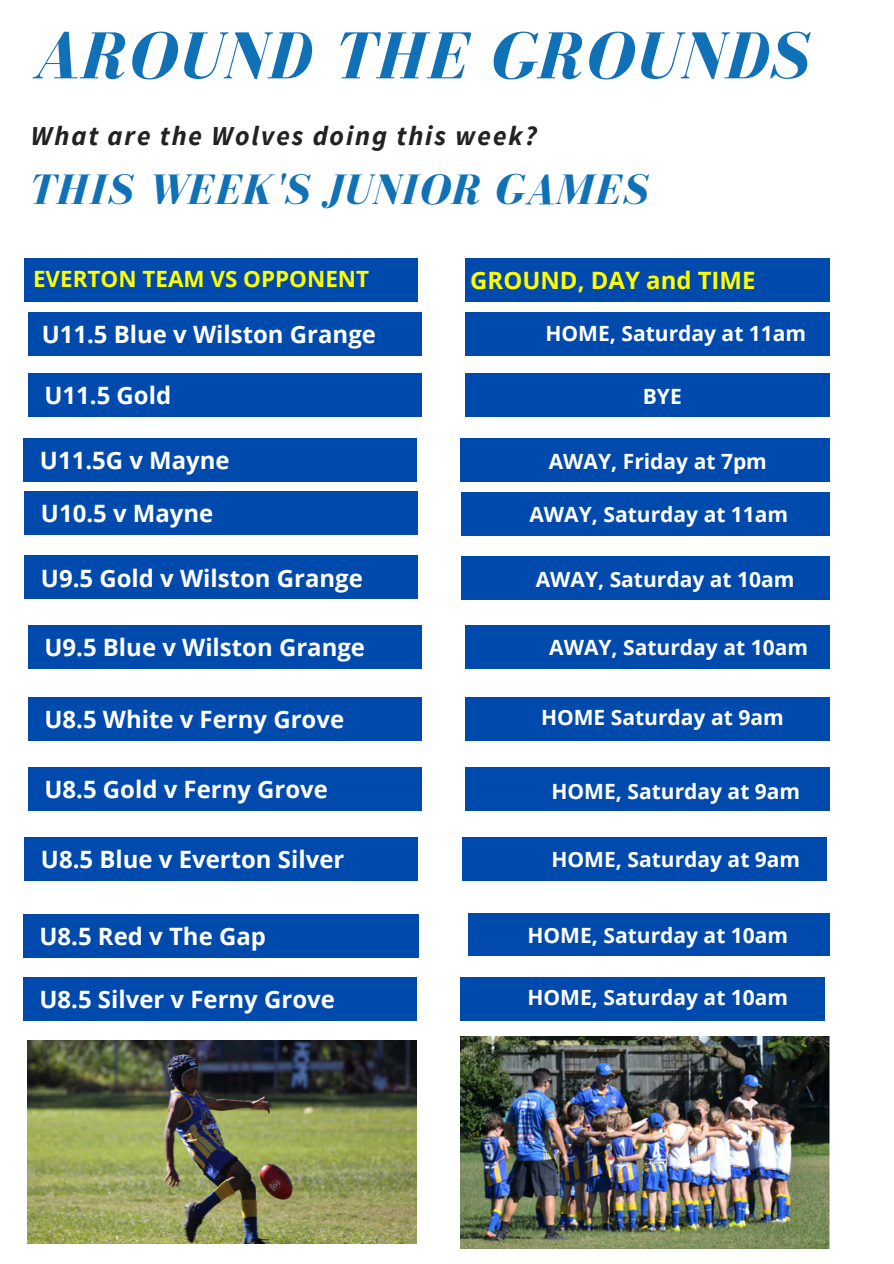
<style>
.page{position:relative;width:894px;height:1264px;background:#fff}
.page>*{position:absolute;margin:0;border:0;box-sizing:border-box;transform-origin:0 0}
.t1{font:italic 700 68.4px "Bodoni FLF";letter-spacing:.03em;color:#1171b6}
.t2{font:italic 700 43.8px "Bodoni FLF";letter-spacing:.03em;color:#1171b6}
.t3{font:italic 700 27.3px "Source Sans Pro";letter-spacing:.07em;color:#222}
.t4{font:700 23.85px "Open Sans";color:#fff}
.t5{font:700 23.85px "Open Sans";color:#fefd02}
.t6{font:700 22.35px "Open Sans";color:#fefd02}
.t7{font:700 21px "Open Sans";color:#fff}
</style>
<div class="page">
<div style="left:28px;top:312px;width:393px;height:43px;background:#004aad"></div>
<div style="left:465px;top:312px;width:364px;height:43px;background:#004aad"></div>
<div style="left:28px;top:373px;width:393px;height:43px;background:#004aad"></div>
<div style="left:465px;top:373px;width:364px;height:43px;background:#004aad"></div>
<div style="left:24px;top:491px;width:394px;height:43px;background:#004aad"></div>
<div style="left:461px;top:492px;width:368px;height:43px;background:#004aad"></div>
<div style="left:24px;top:258px;width:394px;height:43px;background:#004aad"></div>
<div style="left:465px;top:258px;width:364px;height:43px;background:#004aad"></div>
<div style="left:24px;top:555px;width:394px;height:44px;background:#004aad"></div>
<div style="left:461px;top:555px;width:368px;height:44px;background:#004aad"></div>
<div style="left:28px;top:625px;width:393px;height:43px;background:#004aad"></div>
<div style="left:465px;top:625px;width:364px;height:43px;background:#004aad"></div>
<div style="left:28px;top:697px;width:393px;height:44px;background:#004aad"></div>
<div style="left:465px;top:697px;width:364px;height:44px;background:#004aad"></div>
<div style="left:28px;top:767px;width:393px;height:43px;background:#004aad"></div>
<div style="left:465px;top:767px;width:364px;height:43px;background:#004aad"></div>
<div style="left:24px;top:837px;width:394px;height:43px;background:#004aad"></div>
<div style="left:461px;top:837px;width:365px;height:43px;background:#004aad"></div>
<div style="left:23px;top:913px;width:395px;height:44px;background:#004aad"></div>
<div style="left:468px;top:912px;width:361px;height:43px;background:#004aad"></div>
<div style="left:23px;top:976px;width:394px;height:44px;background:#004aad"></div>
<div style="left:460px;top:976px;width:364px;height:44px;background:#004aad"></div>
<div style="left:23px;top:438px;width:394px;height:43px;background:#004aad"></div>
<div style="left:460px;top:438px;width:369px;height:44px;background:#004aad"></div>
<img style="left:460px;top:1036px;width:369px;height:212px">
<img style="left:28px;top:1040px;width:388px;height:203px">
<p class="t1" style="left:32px;top:19px;width:776px">AROUND THE GROUNDS</p>
<p class="t3" style="left:31px;top:118px;width:507px">What are the Wolves doing this week?</p>
<p class="t2" style="left:28px;top:166px;width:620px">THIS WEEK'S JUNIOR GAMES</p>
<p class="t6" style="left:33px;top:263px;width:337px">EVERTON TEAM VS OPPONENT</p>
<p class="t5" style="left:470px;top:263px;width:287px">GROUND, DAY and TIME</p>
<p class="t4" style="left:42px;top:317px;width:336px">U11.5 Blue v Wilston Grange</p>
<p class="t4" style="left:44px;top:379px;width:128px">U11.5 Gold</p>
<p class="t7" style="left:545px;top:319px;width:262px">HOME, Saturday at 11am</p>
<p class="t7" style="left:642px;top:382px;width:40px">BYE</p>
<p class="t4" style="left:40px;top:443px;width:191px">U11.5G v Mayne</p>
<p class="t7" style="left:548px;top:446px;width:219px">AWAY, Friday at 7pm</p>
<p class="t4" style="left:41px;top:496px;width:174px">U10.5 v Mayne</p>
<p class="t7" style="left:529px;top:499px;width:260px">AWAY, Saturday at 11am</p>
<p class="t4" style="left:41px;top:561px;width:323px">U9.5 Gold v Wilston Grange</p>
<p class="t4" style="left:44px;top:568px;width:54px">U9.5</p>
<p class="t7" style="left:535px;top:564px;width:260px">AWAY, Saturday at 10am</p>
<p class="t4" style="left:44px;top:631px;width:322px">U9.5 Blue v Wilston Grange</p>
<p class="t7" style="left:549px;top:632px;width:260px">AWAY, Saturday at 10am</p>
<p class="t4" style="left:44px;top:703px;width:301px">U8.5 White v Ferny Grove</p>
<p class="t7" style="left:541px;top:703px;width:244px">HOME Saturday at 9am</p>
<p class="t4" style="left:44px;top:772px;width:285px">U8.5 Gold v Ferny Grove</p>
<p class="t7" style="left:551px;top:776px;width:250px">HOME, Saturday at 9am</p>
<p class="t4" style="left:41px;top:842px;width:305px">U8.5 Blue v Everton Silver</p>
<p class="t7" style="left:551px;top:844px;width:250px">HOME, Saturday at 9am</p>
<p class="t4" style="left:39px;top:919px;width:228px">U8.5 Red v The Gap</p>
<p class="t7" style="left:527px;top:920px;width:262px">HOME, Saturday at 10am</p>
<p class="t4" style="left:39px;top:982px;width:297px">U8.5 Silver v Ferny Grove</p>
<p class="t7" style="left:527px;top:982px;width:262px">HOME, Saturday at 10am</p>
</div>
